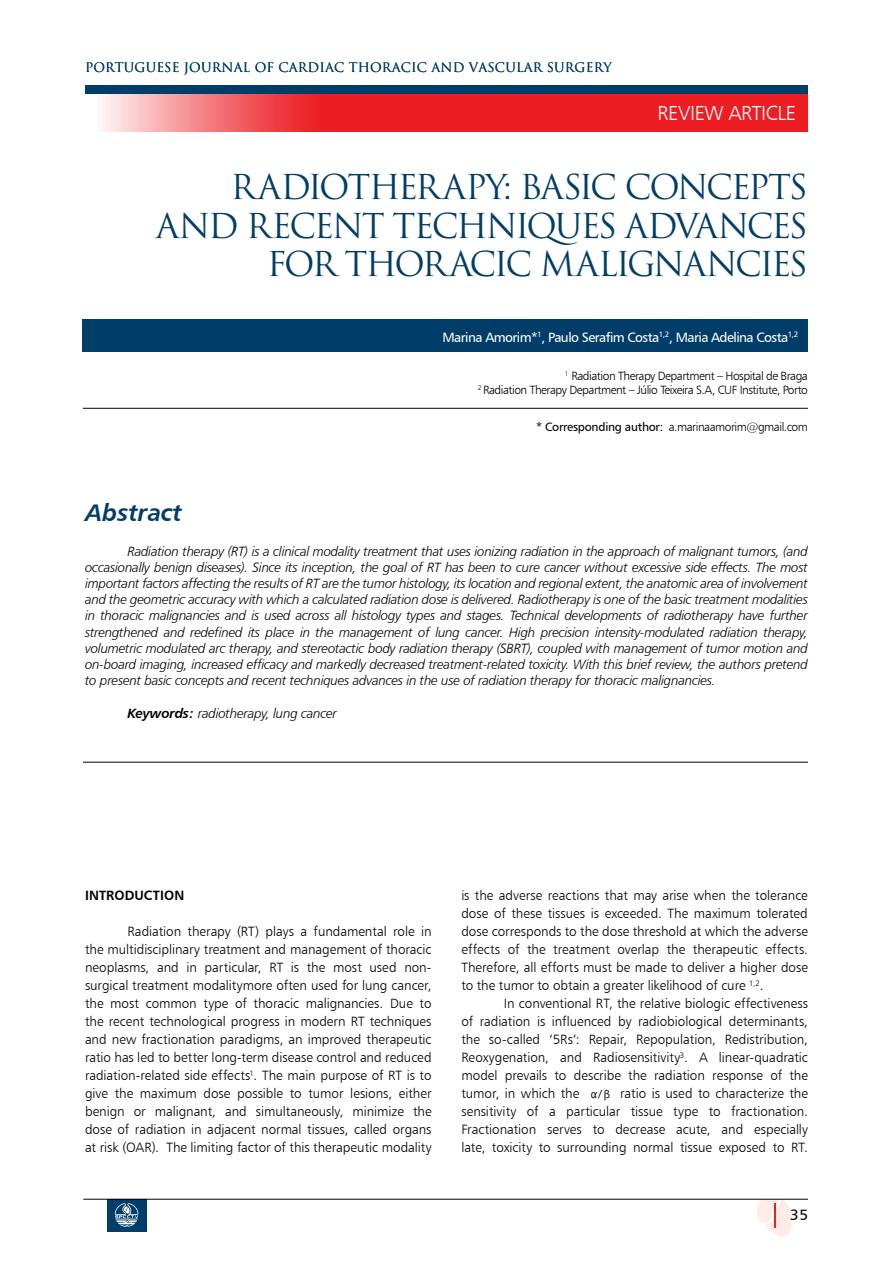
<style>
.page{position:relative;width:893px;height:1263px;background:#fff}
.page>*{position:absolute;margin:0;border:0;box-sizing:border-box;transform-origin:0 0}
.t1{font:33.3px/38.7px "Trajan Pro 3";letter-spacing:-.07em;color:#003d68;text-align:right}
.t2{font:24px "Humanist 777 BT Bold Italic B";color:#003d68}
.t3{font:20.4px "Humanist 777 BT Light B";letter-spacing:-.02em;color:#fff}
.t4{font:15px "Humanist 777 BT Roman B";color:#000}
.t5{font:13.5px/18px "Humanist 777 BT Light B";letter-spacing:-.005em;color:#000;text-align:justify}
.t6{font:13.5px/16.2px "Humanist 777 BT Light Italic B";letter-spacing:-.02em;color:#000;text-align:justify}
.t7{font:13.5px "Humanist 777 BT Roman B";letter-spacing:-.04em;color:#fff}
.t8{font:13.5px "Humanist 777 BT Bold B";letter-spacing:.005em;color:#000}
.t9{font:12.75px "Trajan Pro 3";letter-spacing:.01em;color:#003d68}
.t10{font:12px/14.4px "Humanist 777 BT Light B";letter-spacing:-.04em;color:#000;text-align:right}
.s1{font-family:"Humanist 777 BT Roman B"}
.s2{font-family:"Humanist 777 BT Bold Italic B"}
.s3{font-family:"Andale Mono";font-size:11.7px}
</style>
<div class="page">
<div style="left:107px;top:1199px;width:40px;height:33px;background:#003d68"></div>
<svg style="left:115px;top:1203px;width:23px;height:24px"></svg>
<svg style="left:757px;top:1200px;width:35px;height:37px"></svg>
<hr style="left:83px;top:1199px;width:725px;height:1px;background:#000">
<svg style="left:85px;top:93px;width:723px;height:38px;background:#e93f46"></svg>
<div style="left:85px;top:85px;width:723px;height:8px;background:#003d68"></div>
<div style="left:83px;top:319px;width:725px;height:33px;background:#003d68"></div>
<hr style="left:83px;top:762px;width:725px;height:1px;background:#000">
<hr style="left:83px;top:408px;width:725px;height:1px;background:#000">
<p class="t9" style="left:85px;top:59px;width:528px">PORTUGUESE JOURNAL OF CARDIAC THORACIC AND VASCULAR SURGERY</p>
<h3 class="t3" style="left:657px;top:100px;width:140px">REVIEW ARTICLE</h3>
<h1 class="t1" style="left:156px;top:169px;width:654px">RADIOTHERAPY: BASIC CONCEPTS<br>AND RECENT TECHNIQUES ADVANCES<br>FOR THORACIC MALIGNANCIES</h1>
<p class="t7" style="left:442px;top:329px;width:357px">Marina Amorim*<sup>1</sup>, Paulo Serafim Costa<sup>1,2</sup>, Maria Adelina Costa<sup>1,2</sup></p>
<p class="t10" style="left:478px;top:368px;width:332px"><sup>1</sup> Radiation Therapy Department – Hospital de Braga<br><sup>2</sup> Radiation Therapy Department – Júlio Teixeira S.A, CUF Institute, Porto</p>
<h2 class="t2" style="left:85px;top:497px;width:99px">Abstract</h2>
<p class="t10" style="left:536px;top:420px;width:273px"><span class="s1">* Corresponding author:</span> a.marinaamorim@gmail.com</p>
<p class="t6" style="left:85px;top:543px;width:724px;text-indent:43px">Radiation therapy (RT) is a clinical modality treatment that uses ionizing radiation in the approach of malignant tumors, (and occasionally benign diseases). Since its inception, the goal of RT has been to cure cancer without excessive side effects. The most important factors affecting the results of RT are the tumor histology, its location and regional extent, the anatomic area of involvement and the geometric accuracy with which a calculated radiation dose is delivered. Radiotherapy is one of the basic treatment modalities in thoracic malignancies and is used across all histology types and stages. Technical developments of radiotherapy have further strengthened and redefined its place in the management of lung cancer. High precision intensity-modulated radiation therapy, volumetric modulated arc therapy, and stereotactic body radiation therapy (SBRT), coupled with management of tumor motion and on-board imaging, increased efficacy and markedly decreased treatment-related toxicity. With this brief review, the authors pretend to present basic concepts and recent techniques advances in the use of radiation therapy for thoracic malignancies.</p>
<p class="t6" style="left:128px;top:705px;width:211px"><span class="s2">Keywords:</span> radiotherapy, lung cancer</p>
<p class="t8" style="left:85px;top:887px;width:101px">INTRODUCTION</p>
<p class="t5" style="left:85px;top:922px;width:348px;text-indent:43px">Radiation therapy (RT) plays a fundamental role in the multidisciplinary treatment and management of thoracic neoplasms, and in particular, RT is the most used non&shy;surgical treatment modalitymore often used for lung cancer, the most common type of thoracic malignancies. Due to the recent technological progress in modern RT techniques and new fractionation paradigms, an improved therapeutic ratio has led to better long-term disease control and reduced radiation-related side effects<sup>1</sup>. The main purpose of RT is to give the maximum dose possible to tumor lesions, either benign or malignant, and simultaneously, minimize the dose of radiation in adjacent normal tissues, called organs at risk (OAR). The limiting factor of this therapeutic modality</p>
<p class="t5" style="left:461px;top:886px;width:348px">is the adverse reactions that may arise when the tolerance dose of these tissues is exceeded. The maximum tolerated dose corresponds to the dose threshold at which the adverse effects of the treatment overlap the therapeutic effects.<br>Therefore, all efforts must be made to deliver a higher dose to the tumor to obtain a greater likelihood of cure <sup>1,2</sup>.</p>
<p class="t5" style="left:461px;top:994px;width:348px;text-indent:43px">In conventional RT, the relative biologic effectiveness of radiation is influenced by radiobiological determinants, the so-called ‘5Rs’: Repair, Repopulation, Redistribution, Reoxygenation, and Radiosensitivity<sup>3</sup>. A linear-quadratic model prevails to describe the radiation response of the tumor, in which the <span class="s3">α/β</span> ratio is used to characterize the sensitivity of a particular tissue type to fractionation.<br>Fractionation serves to decrease acute, and especially late, toxicity to surrounding normal tissue exposed to RT.</p>
<p class="t4" style="left:790px;top:1205px;width:19px">35</p>
</div>
